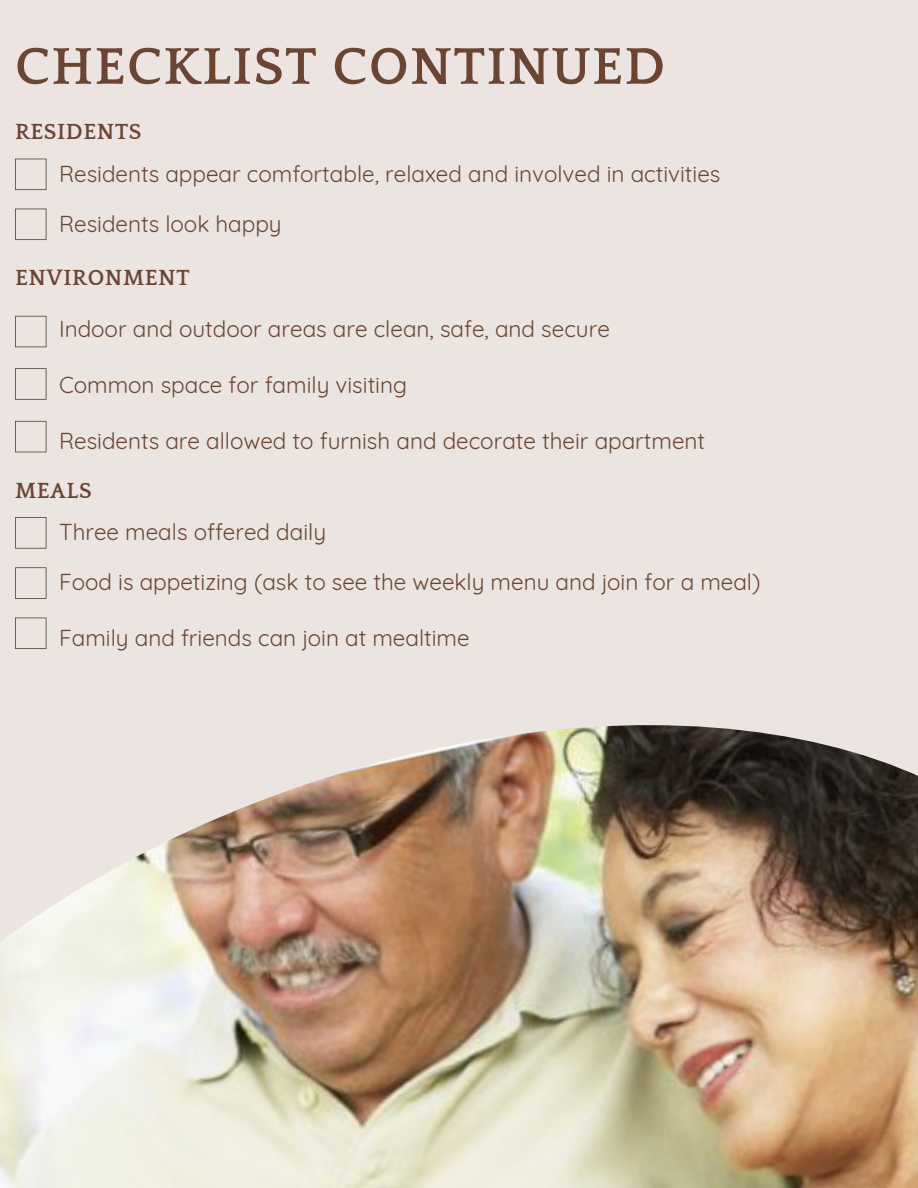
<style>
.page{position:relative;width:918px;height:1188px;background:#ece4e0}
.page>*{position:absolute;margin:0;border:0;box-sizing:border-box;transform-origin:0 0}
.t1{font:700 54px "Quattrocento";letter-spacing:.025em;color:#6a4632}
.t2{font:22.5px "Quicksand";color:#6a4632}
.t3{font:700 22.5px "Quattrocento";letter-spacing:.025em;color:#6a4632}
</style>
<div class="page">
<img style="left:0;top:725px;width:918px;height:463px">
<svg style="left:15px;top:159px;width:32px;height:31px"></svg>
<svg style="left:15px;top:209px;width:32px;height:31px"></svg>
<svg style="left:15px;top:368px;width:32px;height:32px"></svg>
<svg style="left:15px;top:421px;width:32px;height:31px"></svg>
<svg style="left:15px;top:316px;width:32px;height:31px"></svg>
<svg style="left:15px;top:618px;width:32px;height:31px"></svg>
<svg style="left:15px;top:567px;width:32px;height:32px"></svg>
<svg style="left:15px;top:517px;width:32px;height:32px"></svg>
<h1 class="t1" style="left:15px;top:38px;width:652px">CHECKLIST CONTINUED</h1>
<p class="t3" style="left:15px;top:120px;width:128px">RESIDENTS</p>
<p class="t2" style="left:59px;top:160px;width:663px">Residents appear comfortable, relaxed and involved in activities</p>
<p class="t2" style="left:59px;top:210px;width:224px">Residents look happy</p>
<p class="t3" style="left:15px;top:266px;width:176px">ENVIRONMENT</p>
<p class="t2" style="left:59px;top:314px;width:552px">Indoor and outdoor areas are clean, safe, and secure</p>
<p class="t2" style="left:59px;top:370px;width:349px">Common space for family visiting</p>
<p class="t2" style="left:59px;top:426px;width:648px">Residents are allowed to furnish and decorate their apartment</p>
<p class="t3" style="left:15px;top:478px;width:78px">MEALS</p>
<p class="t2" style="left:59px;top:518px;width:269px">Three meals offered daily</p>
<p class="t2" style="left:59px;top:568px;width:703px">Food is appetizing (ask to see the weekly menu and join for a meal)</p>
<p class="t2" style="left:59px;top:624px;width:412px">Family and friends can join at mealtime</p>
</div>
